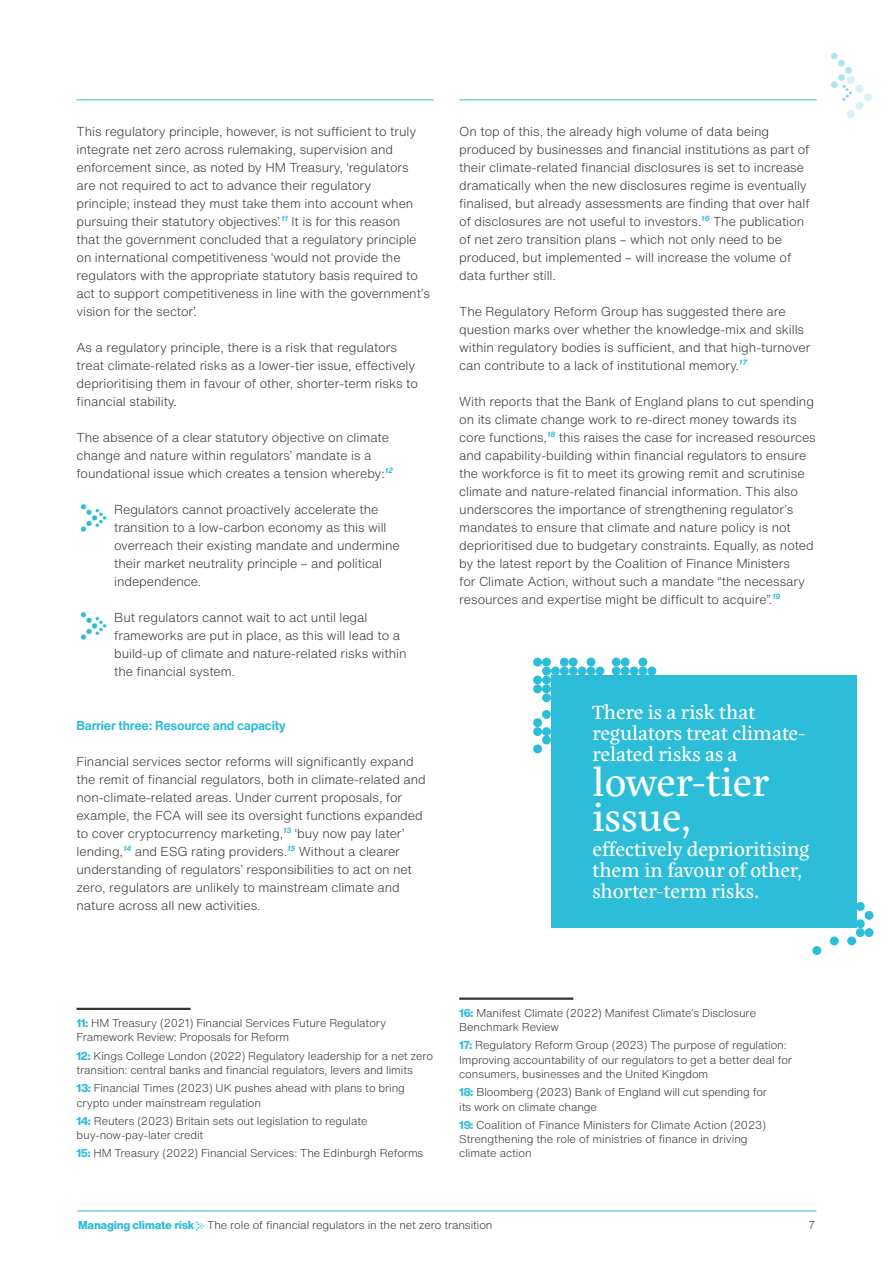
<style>
.page{position:relative;width:893px;height:1263px;background:#fff}
.page>*{position:absolute;margin:0;border:0;box-sizing:border-box;transform-origin:0 0}
._06-Basetext{font:39px/34.5px "Eskorte Latin";letter-spacing:-.005em;color:#fff}
._04_Basetext{font:34.5px "Aldersgate Group";color:#2cbdd8}
._06-Basetext-2{font:19.5px/21px "Eskorte Latin";letter-spacing:-.005em;color:#fff}
._04_Basetext-2{font:300 12.75px/18px "Helvetica Now Text";letter-spacing:-.005em;color:#363536}
._03_Heading_3{font:700 12.75px "Helvetica Now Text";letter-spacing:-.02em;color:#2cbdd8}
.Footnote{font:300 11.25px/14.2px "Helvetica Now Text";letter-spacing:-.01em;color:#363536}
.s1{font-family:"Helvetica Now Display";font-weight:800;color:#2cbdd8}
.s2{font-weight:800;color:#2cbdd8}
.s3{font-family:"Aldersgate Group";font-weight:400;color:#2cbdd8}
</style>
<div class="page">
<hr style="left:77px;top:1210px;width:739px;height:1px;background:#2cbdd8">
<hr style="left:459px;top:99px;width:358px;height:1px;background:#2cbdd8">
<hr style="left:77px;top:99px;width:357px;height:1px;background:#2cbdd8">
<svg style="left:831px;top:53px;width:41px;height:65px"></svg>
<hr style="left:459px;top:997px;width:114px;height:3px;background:#363536">
<hr style="left:77px;top:1008px;width:114px;height:2px;background:#363536">
<div style="left:551px;top:675px;width:306px;height:252px;background:#2cbdd8"></div>
<div style="left:551px;top:666px;width:9px;height:9px;background:#2cbdd8;border-radius:50%"></div>
<div style="left:542px;top:666px;width:9px;height:9px;background:#2cbdd8;border-radius:50%"></div>
<div style="left:542px;top:675px;width:9px;height:9px;background:#2cbdd8;border-radius:50%"></div>
<div style="left:533px;top:675px;width:9px;height:9px;background:#2cbdd8;border-radius:50%"></div>
<div style="left:533px;top:684px;width:9px;height:9px;background:#2cbdd8;border-radius:50%"></div>
<div style="left:542px;top:684px;width:9px;height:9px;background:#2cbdd8;border-radius:50%"></div>
<div style="left:542px;top:693px;width:9px;height:9px;background:#2cbdd8;border-radius:50%"></div>
<div style="left:542px;top:710px;width:9px;height:9px;background:#2cbdd8;border-radius:50%"></div>
<div style="left:542px;top:727px;width:9px;height:9px;background:#2cbdd8;border-radius:50%"></div>
<div style="left:542px;top:735px;width:9px;height:9px;background:#2cbdd8;border-radius:50%"></div>
<div style="left:533px;top:744px;width:9px;height:9px;background:#2cbdd8;border-radius:50%"></div>
<div style="left:533px;top:727px;width:9px;height:9px;background:#2cbdd8;border-radius:50%"></div>
<div style="left:533px;top:718px;width:9px;height:9px;background:#2cbdd8;border-radius:50%"></div>
<div style="left:542px;top:658px;width:9px;height:9px;background:#2cbdd8;border-radius:50%"></div>
<div style="left:533px;top:658px;width:9px;height:9px;background:#2cbdd8;border-radius:50%"></div>
<div style="left:560px;top:666px;width:9px;height:9px;background:#2cbdd8;border-radius:50%"></div>
<div style="left:569px;top:666px;width:9px;height:9px;background:#2cbdd8;border-radius:50%"></div>
<div style="left:569px;top:657px;width:9px;height:9px;background:#2cbdd8;border-radius:50%"></div>
<div style="left:578px;top:666px;width:9px;height:9px;background:#2cbdd8;border-radius:50%"></div>
<div style="left:587px;top:666px;width:8px;height:9px;background:#2cbdd8;border-radius:50%"></div>
<div style="left:587px;top:657px;width:8px;height:9px;background:#2cbdd8;border-radius:50%"></div>
<div style="left:595px;top:666px;width:9px;height:9px;background:#2cbdd8;border-radius:50%"></div>
<div style="left:612px;top:666px;width:9px;height:9px;background:#2cbdd8;border-radius:50%"></div>
<div style="left:621px;top:666px;width:9px;height:9px;background:#2cbdd8;border-radius:50%"></div>
<div style="left:629px;top:666px;width:9px;height:9px;background:#2cbdd8;border-radius:50%"></div>
<div style="left:638px;top:666px;width:9px;height:9px;background:#2cbdd8;border-radius:50%"></div>
<div style="left:647px;top:666px;width:9px;height:9px;background:#2cbdd8;border-radius:50%"></div>
<div style="left:612px;top:657px;width:9px;height:9px;background:#2cbdd8;border-radius:50%"></div>
<div style="left:621px;top:657px;width:9px;height:9px;background:#2cbdd8;border-radius:50%"></div>
<div style="left:638px;top:657px;width:9px;height:9px;background:#2cbdd8;border-radius:50%"></div>
<div style="left:560px;top:658px;width:9px;height:8px;background:#2cbdd8;border-radius:50%"></div>
<div style="left:856px;top:928px;width:9px;height:9px;background:#2cbdd8;border-radius:50%"></div>
<div style="left:856px;top:919px;width:9px;height:9px;background:#2cbdd8;border-radius:50%"></div>
<div style="left:856px;top:902px;width:9px;height:9px;background:#2cbdd8;border-radius:50%"></div>
<div style="left:865px;top:911px;width:8px;height:9px;background:#2cbdd8;border-radius:50%"></div>
<div style="left:865px;top:928px;width:8px;height:9px;background:#2cbdd8;border-radius:50%"></div>
<div style="left:847px;top:936px;width:9px;height:9px;background:#2cbdd8;border-radius:50%"></div>
<div style="left:830px;top:936px;width:9px;height:9px;background:#2cbdd8;border-radius:50%"></div>
<div style="left:812px;top:946px;width:9px;height:9px;background:#2cbdd8;border-radius:50%"></div>
<p class="_04_Basetext-2" style="left:77px;top:122px;width:355px">This regulatory principle, however, is not sufficient to truly integrate net zero across rulemaking, supervision and enforcement since, as noted by HM Treasury, ‘regulators are not required to act to advance their regulatory<br>principle; instead they must take them into account when pursuing their statutory objectives’.<sup>11</sup> It is for this reason<br>that the government concluded that a regulatory principle on international competitiveness ‘would not provide the regulators with the appropriate statutory basis required to act to support competitiveness in line with the government’s vision for the sector’.</p>
<p class="_04_Basetext-2" style="left:77px;top:338px;width:343px">As a regulatory principle, there is a risk that regulators treat climate-related risks as a lower-tier issue, effectively deprioritising them in favour of other, shorter-term risks to financial stability.</p>
<p class="_04_Basetext-2" style="left:77px;top:428px;width:318px">The absence of a clear statutory objective on climate change and nature within regulators’ mandate is a foundational issue which creates a tension whereby:<sup>12</sup></p>
<p class="_04_Basetext" style="left:77px;top:501px;width:36px">k</p>
<p class="_04_Basetext-2" style="left:114px;top:500px;width:287px">Regulators cannot proactively accelerate the transition to a low-carbon economy as this will overreach their existing mandate and undermine their market neutrality principle – and political independence.</p>
<p class="_04_Basetext" style="left:77px;top:609px;width:36px">k</p>
<p class="_04_Basetext-2" style="left:114px;top:608px;width:294px">But regulators cannot wait to act until legal frameworks are put in place, as this will lead to a build-up of climate and nature-related risks within the financial system.</p>
<p class="_03_Heading_3" style="left:77px;top:715px;width:211px">Barrier three: Resource and capacity</p>
<p class="_04_Basetext-2" style="left:77px;top:752px;width:351px">Financial services sector reforms will significantly expand the remit of financial regulators, both in climate-related and non-climate-related areas. Under current proposals, for example, the FCA will see its oversight functions expanded to cover cryptocurrency marketing,<sup>13</sup> ‘buy now pay later’ lending,<sup>14</sup> and ESG rating providers.<sup>15</sup> Without a clearer understanding of regulators’ responsibilities to act on net zero, regulators are unlikely to mainstream climate and nature across all new activities.</p>
<p class="_04_Basetext-2" style="left:459px;top:122px;width:352px">On top of this, the already high volume of data being produced by businesses and financial institutions as part of their climate-related financial disclosures is set to increase dramatically when the new disclosures regime is eventually finalised, but already assessments are finding that over half of disclosures are not useful to investors.<sup>16</sup> The publication of net zero transition plans – which not only need to be produced, but implemented – will increase the volume of data further still.</p>
<p class="_04_Basetext-2" style="left:459px;top:302px;width:353px">The Regulatory Reform Group has suggested there are question marks over whether the knowledge-mix and skills within regulatory bodies is sufficient, and that high-turnover can contribute to a lack of institutional memory.<sup>17</sup></p>
<p class="_04_Basetext-2" style="left:459px;top:392px;width:358px">With reports that the Bank of England plans to cut spending on its climate change work to re-direct money towards its core functions,<sup>18</sup> this raises the case for increased resources and capability-building within financial regulators to ensure the workforce is fit to meet its growing remit and scrutinise climate and nature-related financial information. This also underscores the importance of strengthening regulator’s mandates to ensure that climate and nature policy is not deprioritised due to budgetary constraints. Equally, as noted by the latest report by the Coalition of Finance Ministers<br>for Climate Action, without such a mandate “the necessary resources and expertise might be difficult to acquire”.<sup>19</sup></p>
<p class="_06-Basetext-2" style="left:592px;top:702px;width:215px">There is a risk that regulators treat climate&shy;related risks as a</p>
<p class="_06-Basetext" style="left:592px;top:765px;width:178px">lower-tier issue,</p>
<p class="_06-Basetext-2" style="left:592px;top:838px;width:218px">effectively deprioritising them in favour of other, shorter-term risks.</p>
<p class="Footnote" style="left:77px;top:1016px;width:311px"><span class="s1">11:</span> HM Treasury (2021) Financial Services Future Regulatory<br>Framework Review: Proposals for Reform</p>
<p class="Footnote" style="left:77px;top:1048px;width:358px"><span class="s1">12:</span> Kings College London (2022) Regulatory leadership for a net zero transition: central banks and financial regulators, levers and limits</p>
<p class="Footnote" style="left:77px;top:1081px;width:330px"><span class="s1">13:</span> Financial Times (2023) UK pushes ahead with plans to bring crypto under mainstream regulation</p>
<p class="Footnote" style="left:77px;top:1113px;width:293px"><span class="s1">14:</span> Reuters (2023) Britain sets out legislation to regulate buy-now-pay-later credit</p>
<p class="Footnote" style="left:77px;top:1146px;width:348px"><span class="s1">15:</span> HM Treasury (2022) Financial Services: The Edinburgh Reforms</p>
<p class="Footnote" style="left:459px;top:1005px;width:298px"><span class="s1">16:</span> Manifest Climate (2022) Manifest Climate’s Disclosure<br>Benchmark Review</p>
<p class="Footnote" style="left:459px;top:1038px;width:334px"><span class="s1">17:</span> Regulatory Reform Group (2023) The purpose of regulation:<br>Improving accountability of our regulators to get a better deal for consumers, businesses and the United Kingdom</p>
<p class="Footnote" style="left:459px;top:1085px;width:309px"><span class="s1">18:</span> Bloomberg (2023) Bank of England will cut spending for its work on climate change</p>
<p class="Footnote" style="left:459px;top:1117px;width:308px"><span class="s1">19:</span> Coalition of Finance Ministers for Climate Action (2023)<br>Strengthening the role of ministries of finance in driving climate action</p>
<p class="Footnote" style="left:78px;top:1218px;width:416px"><span class="s2">Managing climate risk</span><span class="s3">k</span>The role of financial regulators in the net zero transition</p>
<p class="Footnote" style="left:808px;top:1217px;width:9px">7</p>
</div>
